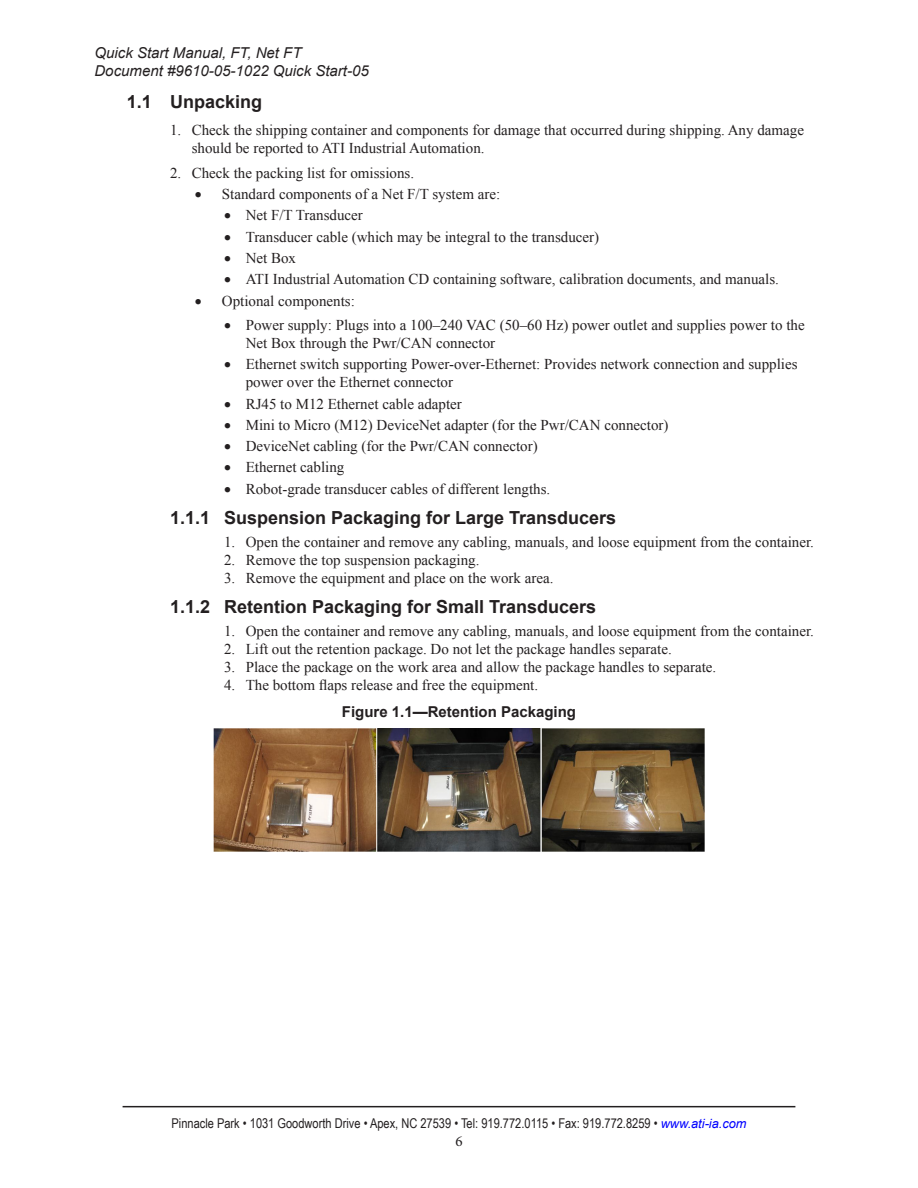
<style>
.page{position:relative;width:918px;height:1188px;background:#fff}
.page>*{position:absolute;margin:0;border:0;box-sizing:border-box;transform-origin:0 0}
.t1{font:700 18px "Arial";color:#231f20}
.t2{font:15px/18px "Times New Roman";color:#231f20}
.t3{font:italic 15px/18px "Arial";color:#231f20}
.t4{font:700 15px "Arial";color:#231f20}
.t5{font:15px "Minion Pro";color:#231f20}
.t6{font:13.5px "Arial Narrow";color:#231f20}
.s1{font-family:"Arial";font-style:italic;font-size:12.75px;color:#00f}
</style>
<div class="page">
<hr style="left:123px;top:1106px;width:672px;height:1px;background:#231f20">
<img style="left:213px;top:728px;width:492px;height:123px">
<p class="t3" style="left:94px;top:44px;width:276px">Quick Start Manual, FT, Net FT<br>Document #9610-05-1022 Quick Start‑05</p>
<p class="t1" style="left:127px;top:89px;width:137px">1.1 Unpacking</p>
<p class="t2" style="left:192px;top:121px;width:614px;text-indent:-22px">1. Check the shipping container and components for damage that occurred during shipping. Any damage should be reported to ATI Industrial Automation.</p>
<p class="t2" style="left:170px;top:164px;width:246px">2. Check the packing list for omissions.</p>
<p class="t2" style="left:195px;top:185px;width:307px">• Standard components of a Net F/T system are:</p>
<p class="t2" style="left:224px;top:206px;width:140px">• Net F/T Transducer</p>
<p class="t2" style="left:224px;top:227px;width:377px">• Transducer cable (which may be integral to the transducer)</p>
<p class="t2" style="left:224px;top:249px;width:74px">• Net Box</p>
<p class="t2" style="left:224px;top:270px;width:556px">• ATI Industrial Automation CD containing software, calibration documents, and manuals.</p>
<p class="t2" style="left:195px;top:291px;width:161px">• Optional components:</p>
<p class="t2" style="left:246px;top:316px;width:561px;text-indent:-22px">• Power supply: Plugs into a 100–240 VAC (50–60 Hz) power outlet and supplies power to the<br>Net Box through the Pwr/CAN connector</p>
<p class="t2" style="left:246px;top:355px;width:553px;text-indent:-22px">• Ethernet switch supporting Power‑over‑Ethernet: Provides network connection and supplies power over the Ethernet connector</p>
<p class="t2" style="left:224px;top:394px;width:239px">• RJ45 to M12 Ethernet cable adapter</p>
<p class="t2" style="left:224px;top:416px;width:446px">• Mini to Micro (M12) DeviceNet adapter (for the Pwr/CAN connector)</p>
<p class="t2" style="left:224px;top:437px;width:315px">• DeviceNet cabling (for the Pwr/CAN connector)</p>
<p class="t2" style="left:224px;top:458px;width:122px">• Ethernet cabling</p>
<p class="t2" style="left:224px;top:479px;width:328px">• Robot‑grade transducer cables of different lengths.</p>
<p class="t1" style="left:170px;top:506px;width:448px">1.1.1 Suspension Packaging for Large Transducers</p>
<p class="t2" style="left:224px;top:532px;width:591px">1. Open the container and remove any cabling, manuals, and loose equipment from the container.</p>
<p class="t2" style="left:224px;top:550px;width:257px">2. Remove the top suspension packaging.</p>
<p class="t2" style="left:224px;top:568px;width:331px">3. Remove the equipment and place on the work area.</p>
<p class="t1" style="left:170px;top:595px;width:428px">1.1.2 Retention Packaging for Small Transducers</p>
<p class="t2" style="left:224px;top:622px;width:591px">1. Open the container and remove any cabling, manuals, and loose equipment from the container.</p>
<p class="t2" style="left:224px;top:640px;width:449px">2. Lift out the retention package. Do not let the package handles separate.</p>
<p class="t2" style="left:224px;top:658px;width:494px">3. Place the package on the work area and allow the package handles to separate.</p>
<p class="t2" style="left:224px;top:676px;width:316px">4. The bottom flaps release and free the equipment.</p>
<p class="t4" style="left:342px;top:701px;width:236px">Figure 1.1—Retention Packaging</p>
<p class="t6" style="left:172px;top:1114px;width:576px">Pinnacle Park • 1031 Goodworth Drive • Apex, NC 27539 • Tel: 919.772.0115 • Fax: 919.772.8259 • <span class="s1">www.ati‑ia.com</span></p>
<p class="t5" style="left:455px;top:1131px;width:9px">6</p>
</div>
